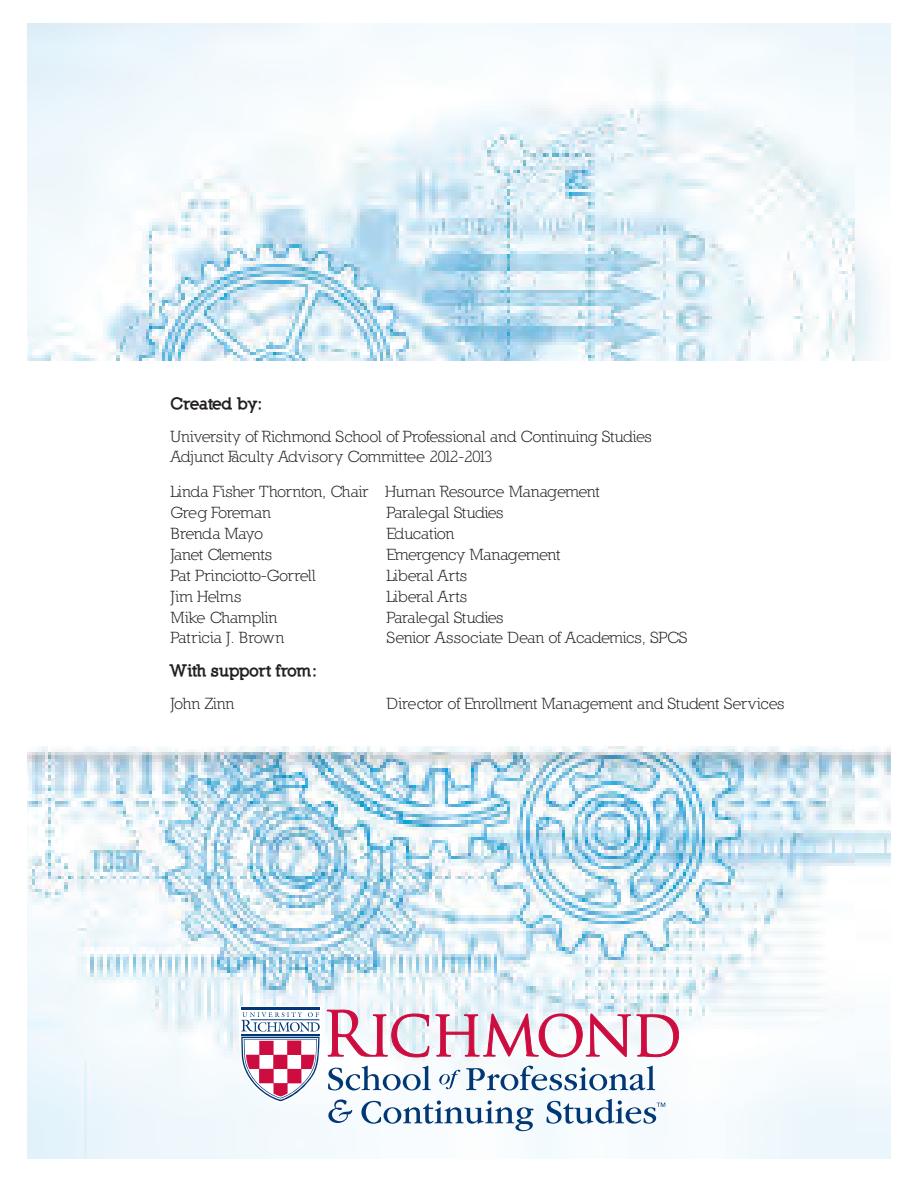
<style>
.page{position:relative;width:918px;height:1188px;background:#fff}
.page>*{position:absolute;margin:0;border:0;box-sizing:border-box;transform-origin:0 0}
.Body_Copy{font:16.5px "Nilland";letter-spacing:-.03em;color:#231f20}
.Body_Copy-2{font:16.5px "Nilland";color:#231f20}
.Body_Copy-3{font:900 16.5px "Nilland";letter-spacing:-.035em;color:#231f20}
.Body_Copy-4{font:16.5px "Nilland";letter-spacing:-.055em;color:#231f20}
</style>
<div class="page">
<img style="left:27px;top:24px;width:864px;height:1135px">
<div style="left:27px;top:361px;width:864px;height:385px;background:#fff"></div>
<svg style="left:239px;top:1006px;width:440px;height:125px"></svg>
<p class="Body_Copy-3" style="left:171px;top:393px;width:93px">Created by:</p>
<p class="Body_Copy" style="left:171px;top:427px;width:483px">University of Richmond School of Professional and Continuing Studies</p>
<p class="Body_Copy" style="left:171px;top:447px;width:323px">Adjunct Faculty Advisory Committee 2012-2013</p>
<p class="Body_Copy" style="left:171px;top:482px;width:431px">Linda Fisher Thornton, Chair Human Resource Management</p>
<p class="Body_Copy-4" style="left:171px;top:503px;width:102px">Greg Foreman</p>
<p class="Body_Copy" style="left:387px;top:503px;width:119px">Paralegal Studies</p>
<p class="Body_Copy" style="left:171px;top:524px;width:94px">Brenda Mayo</p>
<p class="Body_Copy" style="left:387px;top:524px;width:69px">Education</p>
<p class="Body_Copy" style="left:171px;top:545px;width:103px">Janet Clements</p>
<p class="Body_Copy" style="left:387px;top:545px;width:175px">Emergency Management</p>
<p class="Body_Copy" style="left:171px;top:566px;width:147px">Pat Princiotto-Gorrell</p>
<p class="Body_Copy-2" style="left:387px;top:566px;width:82px">Liberal Arts</p>
<p class="Body_Copy-2" style="left:171px;top:587px;width:72px">Jim Helms</p>
<p class="Body_Copy-2" style="left:387px;top:587px;width:82px">Liberal Arts</p>
<p class="Body_Copy" style="left:171px;top:608px;width:108px">Mike Champlin</p>
<p class="Body_Copy" style="left:387px;top:608px;width:118px">Paralegal Studies</p>
<p class="Body_Copy-2" style="left:171px;top:627px;width:115px">Patricia J. Brown</p>
<p class="Body_Copy" style="left:387px;top:627px;width:303px">Senior Associate Dean of Academics, SPCS</p>
<p class="Body_Copy-3" style="left:171px;top:660px;width:148px">With support from:</p>
<p class="Body_Copy" style="left:171px;top:694px;width:65px">John Zinn</p>
<p class="Body_Copy" style="left:387px;top:694px;width:399px">Director of Enrollment Management and Student Services</p>
</div>
